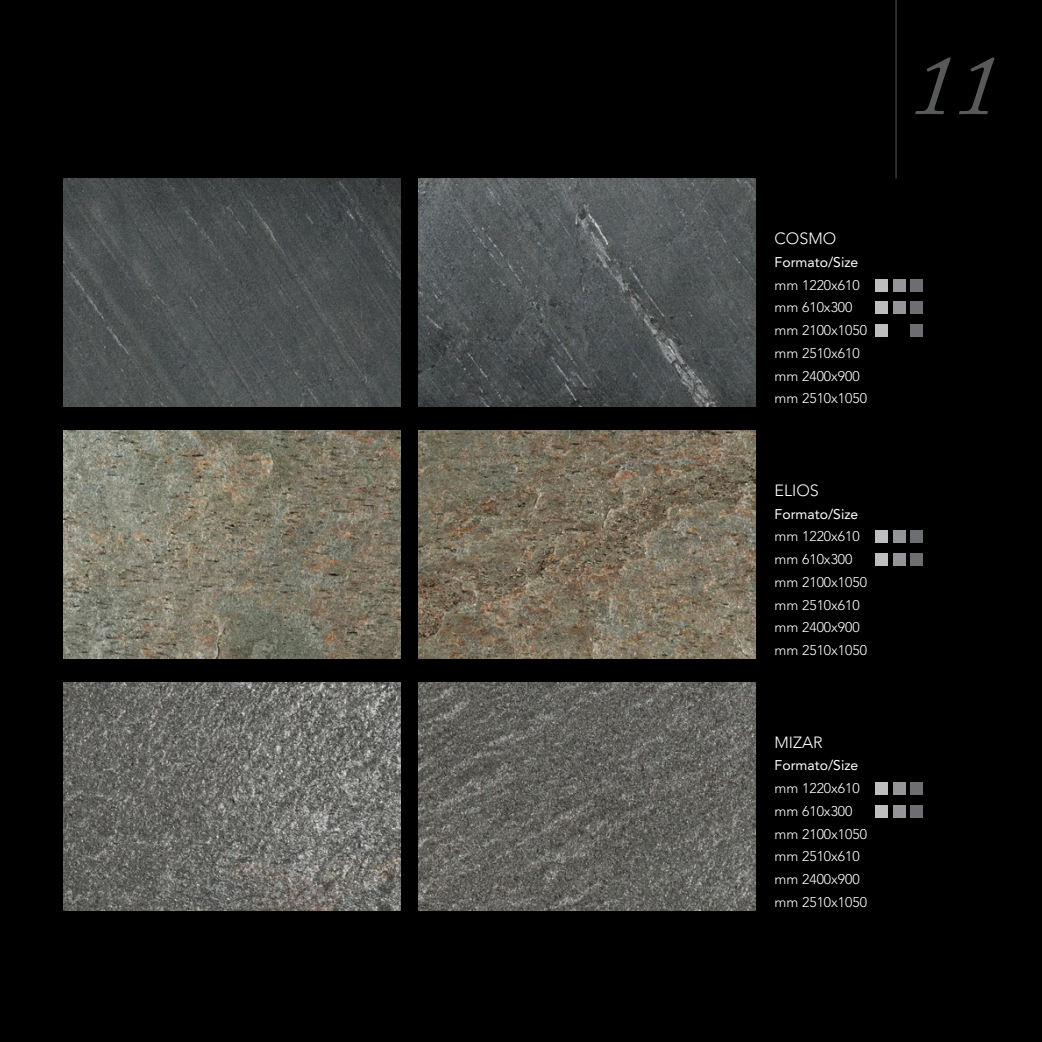
<style>
.page{position:relative;width:1042px;height:1042px;background:#000}
.page>*{position:absolute;margin:0;border:0;box-sizing:border-box;transform-origin:0 0}
.t1{font:italic 87.5px "Adobe Caslon Pro";color:#58595b}
.t2{font:300 16.1px "Avenir LT Std";color:#fff}
.t3{font:300 14px/22.8px "Avenir LT Std";color:#fff}
.t4{font:14px "Avenir LT Std";color:#fff}
</style>
<div class="page">
<div style="left:875px;top:279px;width:13px;height:12px;background:#bcbec0"></div>
<div style="left:875px;top:301px;width:13px;height:13px;background:#bcbec0"></div>
<div style="left:875px;top:324px;width:13px;height:12px;background:#bcbec0"></div>
<div style="left:893px;top:279px;width:12px;height:12px;background:#939598"></div>
<div style="left:893px;top:301px;width:12px;height:13px;background:#939598"></div>
<img style="left:63px;top:179px;width:337px;height:228px">
<img style="left:418px;top:179px;width:337px;height:228px">
<img style="left:63px;top:430px;width:337px;height:228px">
<img style="left:418px;top:430px;width:337px;height:228px">
<img style="left:63px;top:682px;width:337px;height:228px">
<img style="left:418px;top:682px;width:337px;height:228px">
<hr style="left:895px;top:0;width:1px;height:179px;background:#58595b">
<div style="left:911px;top:279px;width:12px;height:12px;background:#6d6e71"></div>
<div style="left:911px;top:301px;width:12px;height:13px;background:#6d6e71"></div>
<div style="left:875px;top:531px;width:13px;height:12px;background:#bcbec0"></div>
<div style="left:893px;top:531px;width:12px;height:12px;background:#939598"></div>
<div style="left:911px;top:531px;width:12px;height:12px;background:#6d6e71"></div>
<div style="left:875px;top:553px;width:13px;height:12px;background:#bcbec0"></div>
<div style="left:893px;top:553px;width:12px;height:12px;background:#939598"></div>
<div style="left:911px;top:553px;width:12px;height:12px;background:#6d6e71"></div>
<div style="left:875px;top:782px;width:13px;height:13px;background:#bcbec0"></div>
<div style="left:893px;top:782px;width:12px;height:13px;background:#939598"></div>
<div style="left:911px;top:782px;width:12px;height:13px;background:#6d6e71"></div>
<div style="left:875px;top:805px;width:13px;height:12px;background:#bcbec0"></div>
<div style="left:893px;top:805px;width:12px;height:12px;background:#939598"></div>
<div style="left:911px;top:805px;width:12px;height:12px;background:#6d6e71"></div>
<div style="left:911px;top:324px;width:12px;height:12px;background:#6d6e71"></div>
<p class="t2" style="left:774px;top:229px;width:63px">cosmo</p>
<p class="t4" style="left:774px;top:254px;width:85px">Formato/Size</p>
<p class="t3" style="left:774px;top:273px;width:94px">mm 1220x610 mm 610x300 mm 2100x1050 mm 2510x610 mm 2400x900 mm 2510x1050</p>
<p class="t2" style="left:774px;top:481px;width:46px">elios</p>
<p class="t4" style="left:774px;top:505px;width:85px">Formato/Size</p>
<p class="t3" style="left:774px;top:525px;width:94px">mm 1220x610 mm 610x300 mm 2100x1050 mm 2510x610 mm 2400x900 mm 2510x1050</p>
<p class="t2" style="left:774px;top:733px;width:50px">mizar</p>
<p class="t4" style="left:774px;top:757px;width:85px">Formato/Size</p>
<p class="t3" style="left:774px;top:777px;width:94px">mm 1220x610 mm 610x300 mm 2100x1050 mm 2510x610 mm 2400x900 mm 2510x1050</p>
<h1 class="t1" style="left:911px;top:33px;width:89px">11</h1>
</div>
